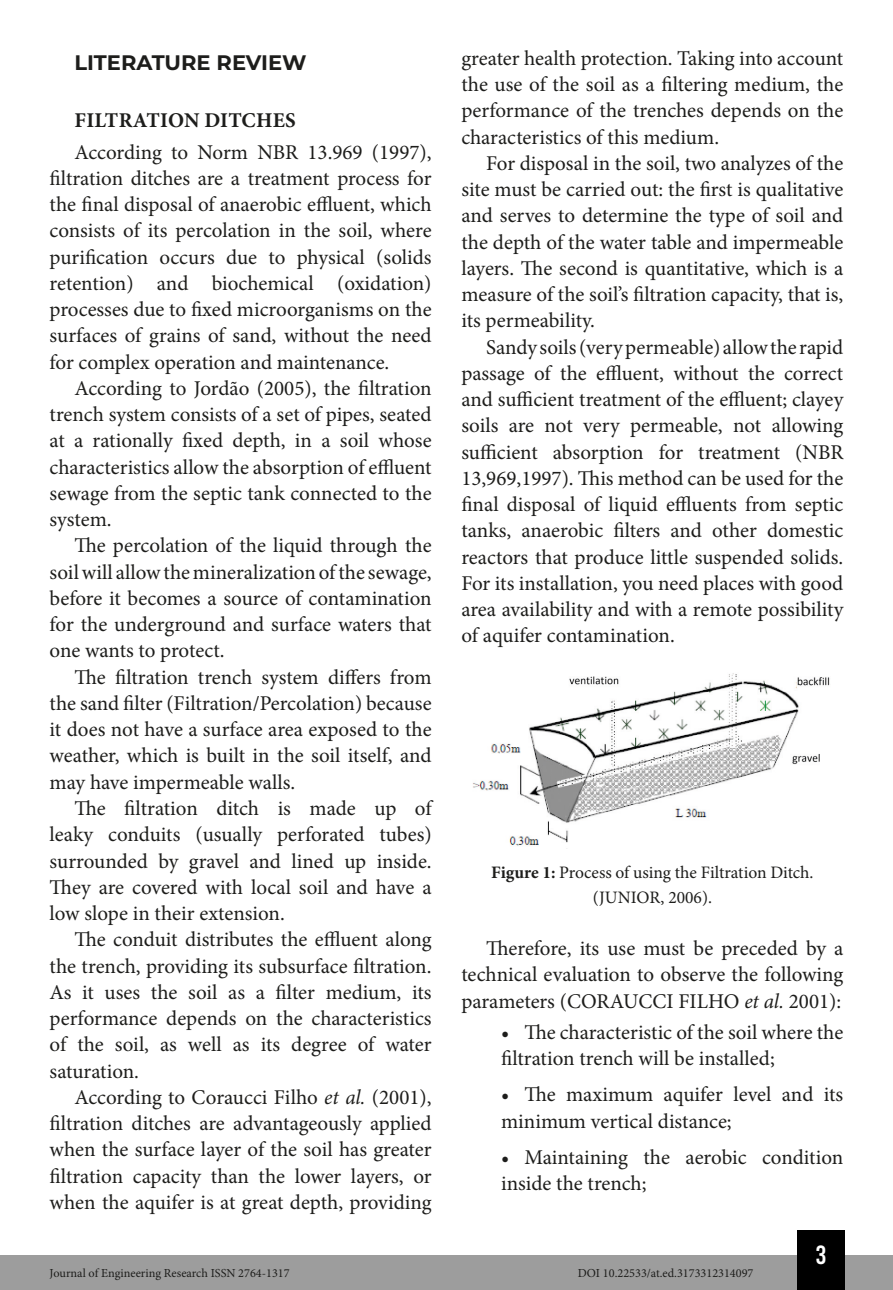
<style>
.page{position:relative;width:893px;height:1290px;background:#fff}
.page>*{position:absolute;margin:0;border:0;box-sizing:border-box;transform-origin:0 0}
.t1{font:26.25px "Bebas Kai";color:#fff}
.t2{font:21px/26.2px "Minion Pro";color:#1d1d1b;text-align:justify}
.t3{font:700 21px "Minion Pro";letter-spacing:.01em;color:#1d1d1b}
.t4{font:700 21px "Montserrat";color:#1d1d1b}
.t5{font:17.5px/24.5px "Minion Pro";color:#1d1d1b;text-align:center}
.t6{font:12.25px "Minion Pro";color:#1d1d1b}
.s1{font-style:italic}
.s2{font-weight:700}
</style>
<div class="page">
<div style="left:0;top:1255px;width:893px;height:35px;background:#9d9d9d"></div>
<div style="left:797px;top:1230px;width:48px;height:60px;background:#000"></div>
<img style="left:472px;top:673px;width:358px;height:176px">
<p class="t4" style="left:74px;top:47px;width:234px">LITERATURE REVIEW</p>
<p class="t3" style="left:75px;top:106px;width:223px">FILTRATION DITCHES</p>
<p class="t2" style="left:50px;top:139px;width:384px;text-indent:25px">According to Norm NBR 13.969 (1997), filtration ditches are a treatment process for the final disposal of anaerobic effluent, which consists of its percolation in the soil, where purification occurs due to physical (solids retention) and biochemical (oxidation) processes due to fixed microorganisms on the surfaces of grains of sand, without the need for complex operation and maintenance.</p>
<p class="t2" style="left:50px;top:375px;width:384px;text-indent:25px">According to Jordão (2005), the filtration trench system consists of a set of pipes, seated at a rationally fixed depth, in a soil whose characteristics allow the absorption of effluent sewage from the septic tank connected to the system.</p>
<p class="t2" style="left:50px;top:533px;width:384px;text-indent:25px">The percolation of the liquid through the soil will allow the mineralization of the sewage, before it becomes a source of contamination for the underground and surface waters that one wants to protect.</p>
<p class="t2" style="left:50px;top:664px;width:383px;text-indent:25px">The filtration trench system differs from the sand filter (Filtration/Percolation) because it does not have a surface area exposed to the weather, which is built in the soil itself, and may have impermeable walls.</p>
<p class="t2" style="left:50px;top:795px;width:384px;text-indent:25px">The filtration ditch is made up of leaky conduits (usually perforated tubes) surrounded by gravel and lined up inside.<br>They are covered with local soil and have a low slope in their extension.</p>
<p class="t2" style="left:50px;top:926px;width:384px;text-indent:25px">The conduit distributes the effluent along the trench, providing its subsurface filtration.<br>As it uses the soil as a filter medium, its performance depends on the characteristics of the soil, as well as its degree of water saturation.</p>
<p class="t2" style="left:50px;top:1084px;width:384px;text-indent:25px">According to Coraucci Filho <span class="s1">et al.</span> (2001), filtration ditches are advantageously applied when the surface layer of the soil has greater filtration capacity than the lower layers, or when the aquifer is at great depth, providing</p>
<p class="t2" style="left:461px;top:45px;width:383px">greater health protection. Taking into account the use of the soil as a filtering medium, the performance of the trenches depends on the characteristics of this medium.</p>
<p class="t2" style="left:461px;top:150px;width:384px;text-indent:25px">For disposal in the soil, two analyzes of the site must be carried out: the first is qualitative and serves to determine the type of soil and the depth of the water table and impermeable layers. The second is quantitative, which is a measure of the soil’s filtration capacity, that is, its permeability.</p>
<p class="t2" style="left:461px;top:334px;width:383px;text-indent:25px">Sandy soils (very permeable) allow the rapid passage of the effluent, without the correct and sufficient treatment of the effluent; clayey soils are not very permeable, not allowing sufficient absorption for treatment (NBR 13,969,1997). This method can be used for the final disposal of liquid effluents from septic tanks, anaerobic filters and other domestic reactors that produce little suspended solids.<br>For its installation, you need places with good area availability and with a remote possibility of aquifer contamination.</p>
<p class="t5" style="left:491px;top:860px;width:324px"><span class="s2">Figure 1:</span> Process of using the Filtration Ditch. (JUNIOR, 2006).</p>
<p class="t2" style="left:461px;top:935px;width:384px;text-indent:25px">Therefore, its use must be preceded by a technical evaluation to observe the following parameters (CORAUCCI FILHO <span class="s1">et al.</span> 2001):</p>
<p class="t2" style="left:501px;top:1019px;width:344px">• The characteristic of the soil where the filtration trench will be installed;</p>
<p class="t2" style="left:501px;top:1081px;width:344px">• The maximum aquifer level and its minimum vertical distance;</p>
<p class="t2" style="left:501px;top:1144px;width:344px">• Maintaining the aerobic condition inside the trench;</p>
<p class="t1" style="left:816px;top:1241px;width:12px">3</p>
<p class="t6" style="left:50px;top:1265px;width:242px">Journal of Engineering Research ISSN 2764-1317</p>
<p class="t6" style="left:578px;top:1265px;width:177px">DOI 10.22533/at.ed.3173312314097</p>
</div>
